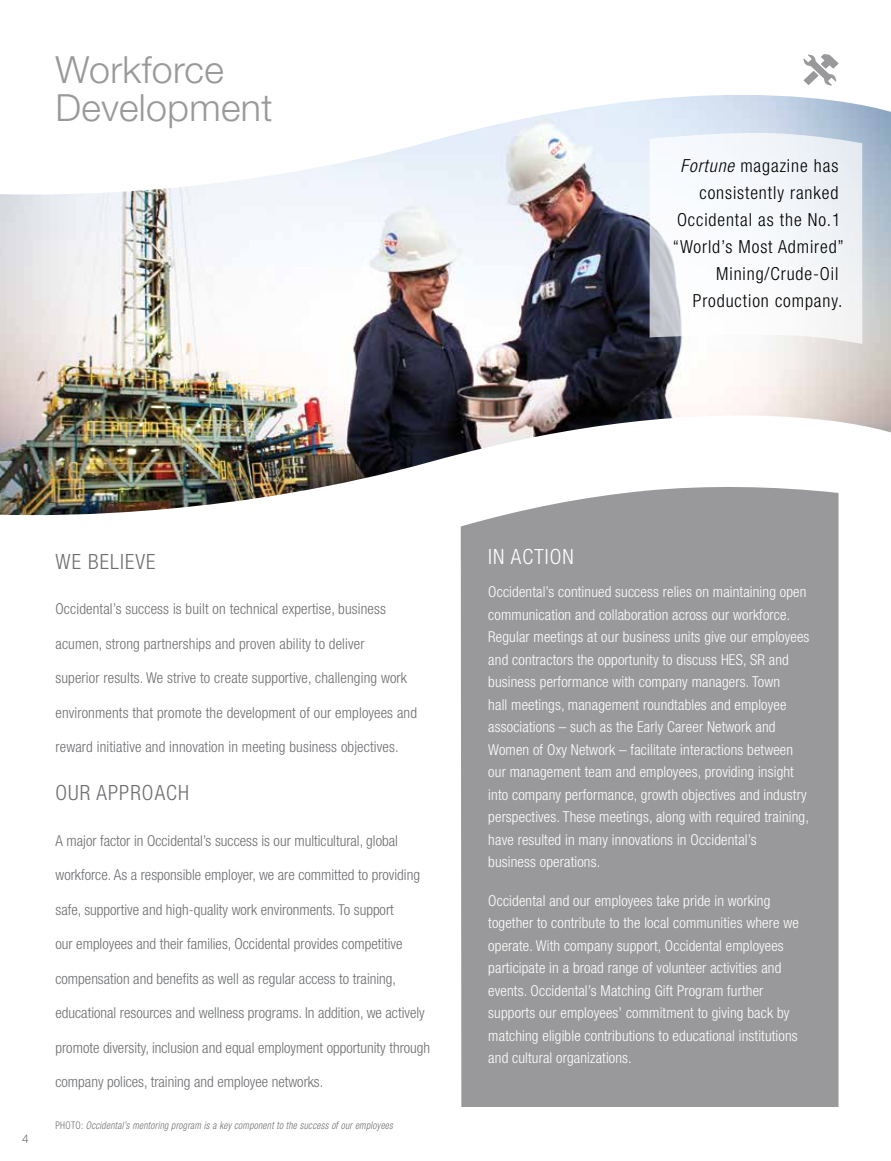
<style>
.page{position:relative;width:891px;height:1161px;background:#fff}
.page>*{position:absolute;margin:0;border:0;box-sizing:border-box;transform-origin:0 0}
.t1{font:300 37.5px/37.5px "Helvetica Neue";letter-spacing:.01em;color:#99989a}
.t2{font:300 condensed 21px "Helvetica Neue";letter-spacing:.05em;color:#6d6e71}
.t3{font:300 condensed 21px "Helvetica Neue";letter-spacing:.05em;color:#fff}
.t4{font:300 condensed 18px "Helvetica Neue";letter-spacing:.05em;color:#000}
.t5{font:300 condensed 15px/22.5px "Helvetica Neue";letter-spacing:.01em;color:#fff}
.t6{font:300 condensed 15px "Helvetica Neue";color:#6d6e71}
.t7{font:300 12px "Helvetica Neue";color:#6d6e71}
.t8{font:italic 300 condensed 10.5px "Helvetica Neue";letter-spacing:.03em;color:#6d6e71;scale:.9 1}
.s1{font-style:italic}
.s2{font-style:normal}
</style>
<div class="page">
<img style="left:0;top:95px;width:891px;height:422px">
<svg style="left:803px;top:54px;width:36px;height:32px"></svg>
<div style="left:461px;top:485px;width:377px;height:622px;background:#99989a"></div>
<svg style="left:650px;top:132px;width:212px;height:212px;fill:#f6f8fa"></svg>
<h1 class="t1" style="left:56px;top:51px;width:218px">Workforce<br>Development</h1>
<p class="t4" style="left:681px;top:156px;width:159px"><span class="s1">Fortune</span> magazine has</p>
<p class="t4" style="left:699px;top:183px;width:140px">consistently ranked</p>
<p class="t4" style="left:677px;top:210px;width:165px">Occidental as the No.1</p>
<p class="t4" style="left:673px;top:237px;width:173px">“World’s Most Admired”</p>
<p class="t4" style="left:716px;top:264px;width:124px">Mining/Crude-Oil</p>
<p class="t4" style="left:693px;top:291px;width:151px">Production company.</p>
<p class="t7" style="left:22px;top:1132px;width:8px">4</p>
<h2 class="t2" style="left:56px;top:549px;width:101px">WE BELIEVE</h2>
<p class="t6" style="left:56px;top:600px;width:332px">Occidental’s success is built on technical expertise, business</p>
<p class="t6" style="left:56px;top:635px;width:311px">acumen, strong partnerships and proven ability to deliver</p>
<p class="t6" style="left:56px;top:669px;width:353px">superior results. We strive to create supportive, challenging work</p>
<p class="t6" style="left:56px;top:704px;width:363px">environments that promote the development of our employees and</p>
<p class="t6" style="left:56px;top:738px;width:345px">reward initiative and innovation in meeting business objectives.</p>
<h2 class="t2" style="left:56px;top:781px;width:135px">OUR APPROACH</h2>
<p class="t6" style="left:56px;top:832px;width:344px">A major factor in Occidental’s success is our multicultural, global</p>
<p class="t6" style="left:56px;top:866px;width:366px">workforce. As a responsible employer, we are committed to providing</p>
<p class="t6" style="left:56px;top:901px;width:340px">safe, supportive and high-quality work environments. To support</p>
<p class="t6" style="left:56px;top:935px;width:348px">our employees and their families, Occidental provides competitive</p>
<p class="t6" style="left:56px;top:970px;width:342px">compensation and benefits as well as regular access to training,</p>
<p class="t6" style="left:56px;top:1004px;width:371px">educational resources and wellness programs. In addition, we actively</p>
<p class="t6" style="left:56px;top:1039px;width:376px">promote diversity, inclusion and equal employment opportunity through</p>
<p class="t6" style="left:56px;top:1073px;width:269px">company polices, training and employee networks.</p>
<p class="t8" style="left:56px;top:1119px;width:376px"><span class="s2">PHOTO:</span> Occidental’s mentoring program is a key component to the success of our employees</p>
<h2 class="t3" style="left:488px;top:544px;width:87px">IN ACTION</h2>
<p class="t5" style="left:488px;top:580px;width:323px">Occidental’s continued success relies on maintaining open communication and collaboration across our workforce.<br>Regular meetings at our business units give our employees and contractors the opportunity to discuss HES, SR and business performance with company managers. Town<br>hall meetings, management roundtables and employee associations – such as the Early Career Network and Women of Oxy Network – facilitate interactions between our management team and employees, providing insight into company performance, growth objectives and industry perspectives. These meetings, along with required training, have resulted in many innovations in Occidental’s<br>business operations.</p>
<p class="t5" style="left:488px;top:889px;width:312px">Occidental and our employees take pride in working together to contribute to the local communities where we operate. With company support, Occidental employees participate in a broad range of volunteer activities and events. Occidental’s Matching Gift Program further supports our employees’ commitment to giving back by matching eligible contributions to educational institutions and cultural organizations.</p>
</div>
